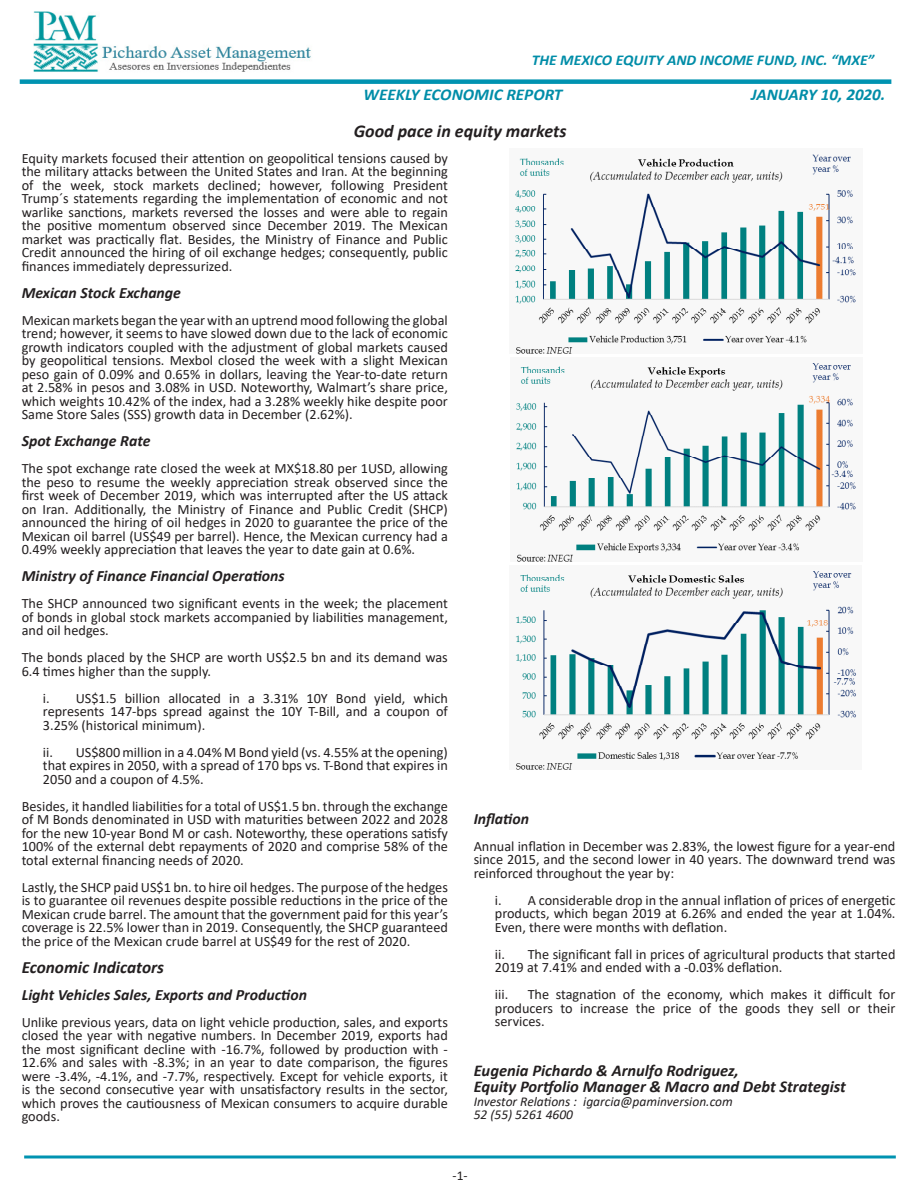
<style>
.page{position:relative;width:918px;height:1188px;background:#fff}
.page>*{position:absolute;margin:0;border:0;box-sizing:border-box;transform-origin:0 0}
.TITULO_DE_GRAFICAS{font:italic 700 18px "Calibri";color:#231f20}
.TITULO_DE_TEXTO{font:italic 700 17.25px "Calibri";color:#231f20}
.TITULO_DE_TEXTO-2{font:italic 700 16.5px "Calibri";color:#231f20}
.TITULO_DE_GRAFICAS-2{font:italic 700 16.5px "Calibri";color:#008da8}
.TITULO_DE_TEXTO-3{font:italic 700 15.75px "Calibri";color:#231f20}
.TITULO{font:italic 700 15px "Calibri";color:#008da8}
.TITULO_DE_TEXTO-4{font:14.25px/13.5px "Calibri";color:#231f20;text-align:justify}
.TITULO_DE_TEXTO-5{font:italic 13.5px "Calibri";color:#231f20}
.TEXTO{font:13.5px "Calibri";color:#231f20}
</style>
<div class="page">
<div style="left:20px;top:79px;width:871px;height:5px;background:#0093b1"></div>
<hr style="left:24px;top:1155px;width:872px;height:3px;background:#0093b1">
<img style="left:33px;top:11px;width:278px;height:61px">
<img style="left:515px;top:154px;width:341px;height:200px">
<img style="left:516px;top:363px;width:340px;height:199px">
<img style="left:515px;top:571px;width:342px;height:199px">
<p class="TITULO" style="left:532px;top:50px;width:344px">THE MEXICO EQUITY AND INCOME FUND, INC. “MXE”</p>
<p class="TITULO_DE_GRAFICAS-2" style="left:364px;top:83px;width:200px">WEEKLY ECONOMIC REPORT</p>
<p class="TITULO_DE_GRAFICAS-2" style="left:751px;top:83px;width:136px">JANUARY 10, 2020.</p>
<p class="TITULO_DE_GRAFICAS" style="left:354px;top:118px;width:214px">Good pace in equity markets</p>
<p class="TITULO_DE_TEXTO-4" style="left:22px;top:151px;width:428px">Equity markets focused their attention on geopolitical tensions caused by the military attacks between the United States and Iran. At the beginning of the week, stock markets declined; however, following President Trump´s statements regarding the implementation of economic and not warlike sanctions, markets reversed the losses and were able to regain the positive momentum observed since December 2019. The Mexican market was practically flat. Besides, the Ministry of Finance and Public Credit announced the hiring of oil exchange hedges; consequently, public finances immediately depressurized.</p>
<p class="TITULO_DE_TEXTO-3" style="left:22px;top:281px;width:161px">Mexican Stock Exchange</p>
<p class="TITULO_DE_TEXTO-4" style="left:22px;top:313px;width:428px">Mexican markets began the year with an uptrend mood following the global trend; however, it seems to have slowed down due to the lack of economic growth indicators coupled with the adjustment of global markets caused by geopolitical tensions. Mexbol closed the week with a slight Mexican peso gain of 0.09% and 0.65% in dollars, leaving the Year-to-date return at 2.58% in pesos and 3.08% in USD. Noteworthy, Walmart’s share price, which weights 10.42% of the index, had a 3.28% weekly hike despite poor Same Store Sales (SSS) growth data in December (2.62%).</p>
<p class="TITULO_DE_TEXTO-3" style="left:22px;top:430px;width:130px">Spot Exchange Rate</p>
<p class="TITULO_DE_TEXTO-4" style="left:22px;top:461px;width:428px">The spot exchange rate closed the week at MX$18.80 per 1USD, allowing the peso to resume the weekly appreciation streak observed since the first week of December 2019, which was interrupted after the US attack on Iran. Additionally, the Ministry of Finance and Public Credit (SHCP) announced the hiring of oil hedges in 2020 to guarantee the price of the Mexican oil barrel (US$49 per barrel). Hence, the Mexican currency had a 0.49% weekly appreciation that leaves the year to date gain at 0.6%.</p>
<p class="TITULO_DE_TEXTO-3" style="left:22px;top:565px;width:265px">Ministry of Finance Financial Operations</p>
<p class="TITULO_DE_TEXTO-4" style="left:22px;top:596px;width:428px">The SHCP announced two significant events in the week; the placement of bonds in global stock markets accompanied by liabilities management, and oil hedges.</p>
<p class="TITULO_DE_TEXTO-4" style="left:22px;top:650px;width:428px">The bonds placed by the SHCP are worth US$2.5 bn and its demand was<br>6.4 times higher than the supply.</p>
<p class="TITULO_DE_TEXTO-4" style="left:43px;top:691px;width:407px">i. US$1.5 billion allocated in a 3.31% 10Y Bond yield, which represents 147-bps spread against the 10Y T-Bill, and a coupon of 3.25% (historical minimum).</p>
<p class="TITULO_DE_TEXTO-4" style="left:43px;top:745px;width:406px">ii. US$800 million in a 4.04% M Bond yield (vs. 4.55% at the opening) that expires in 2050, with a spread of 170 bps vs. T-Bond that expires in 2050 and a coupon of 4.5%.</p>
<p class="TITULO_DE_TEXTO-4" style="left:22px;top:799px;width:428px">Besides, it handled liabilities for a total of US$1.5 bn. through the exchange of M Bonds denominated in USD with maturities between 2022 and 2028 for the new 10-year Bond M or cash. Noteworthy, these operations satisfy 100% of the external debt repayments of 2020 and comprise 58% of the total external financing needs of 2020.</p>
<p class="TITULO_DE_TEXTO-4" style="left:22px;top:880px;width:428px">Lastly, the SHCP paid US$1 bn. to hire oil hedges. The purpose of the hedges is to guarantee oil revenues despite possible reductions in the price of the Mexican crude barrel. The amount that the government paid for this year’s coverage is 22.5% lower than in 2019. Consequently, the SHCP guaranteed the price of the Mexican crude barrel at US$49 for the rest of 2020.</p>
<p class="TITULO_DE_TEXTO" style="left:22px;top:955px;width:144px">Economic Indicators</p>
<p class="TITULO_DE_TEXTO-3" style="left:22px;top:983px;width:287px">Light Vehicles Sales, Exports and Production</p>
<p class="TITULO_DE_TEXTO-4" style="left:22px;top:1015px;width:428px">Unlike previous years, data on light vehicle production, sales, and exports closed the year with negative numbers. In December 2019, exports had the most significant decline with -16.7%, followed by production with - 12.6% and sales with -8.3%; in an year to date comparison, the figures were -3.4%, -4.1%, and -7.7%, respectively. Except for vehicle exports, it is the second consecutive year with unsatisfactory results in the sector, which proves the cautiousness of Mexican consumers to acquire durable goods.</p>
<p class="TITULO_DE_TEXTO-3" style="left:474px;top:807px;width:57px">Inflation</p>
<p class="TITULO_DE_TEXTO-4" style="left:474px;top:839px;width:423px">Annual inflation in December was 2.83%, the lowest figure for a year-end since 2015, and the second lower in 40 years. The downward trend was reinforced throughout the year by:</p>
<p class="TITULO_DE_TEXTO-4" style="left:495px;top:893px;width:402px">i. A considerable drop in the annual inflation of prices of energetic products, which began 2019 at 6.26% and ended the year at 1.04%.<br>Even, there were months with deflation.</p>
<p class="TITULO_DE_TEXTO-4" style="left:495px;top:947px;width:402px">ii. The significant fall in prices of agricultural products that started<br>2019 at 7.41% and ended with a -0.03% deflation.</p>
<p class="TITULO_DE_TEXTO-4" style="left:495px;top:988px;width:15px">iii.</p>
<p class="TITULO_DE_TEXTO-4" style="left:495px;top:988px;width:402px;text-indent:33px">The stagnation of the economy, which makes it difficult for producers to increase the price of the goods they sell or their services.</p>
<p class="TITULO_DE_TEXTO-2" style="left:474px;top:1059px;width:267px">Eugenia Pichardo &amp; Arnulfo Rodriguez,</p>
<p class="TITULO_DE_TEXTO-2" style="left:474px;top:1075px;width:374px">Equity Portfolio Manager &amp; Macro and Debt Strategist</p>
<p class="TITULO_DE_TEXTO-5" style="left:474px;top:1092px;width:261px">Investor Relations : igarcia@paminversion.com</p>
<p class="TITULO_DE_TEXTO-5" style="left:474px;top:1105px;width:101px">52 (55) 5261 4600</p>
<p class="TEXTO" style="left:453px;top:1166px;width:17px">-1-</p>
</div>
